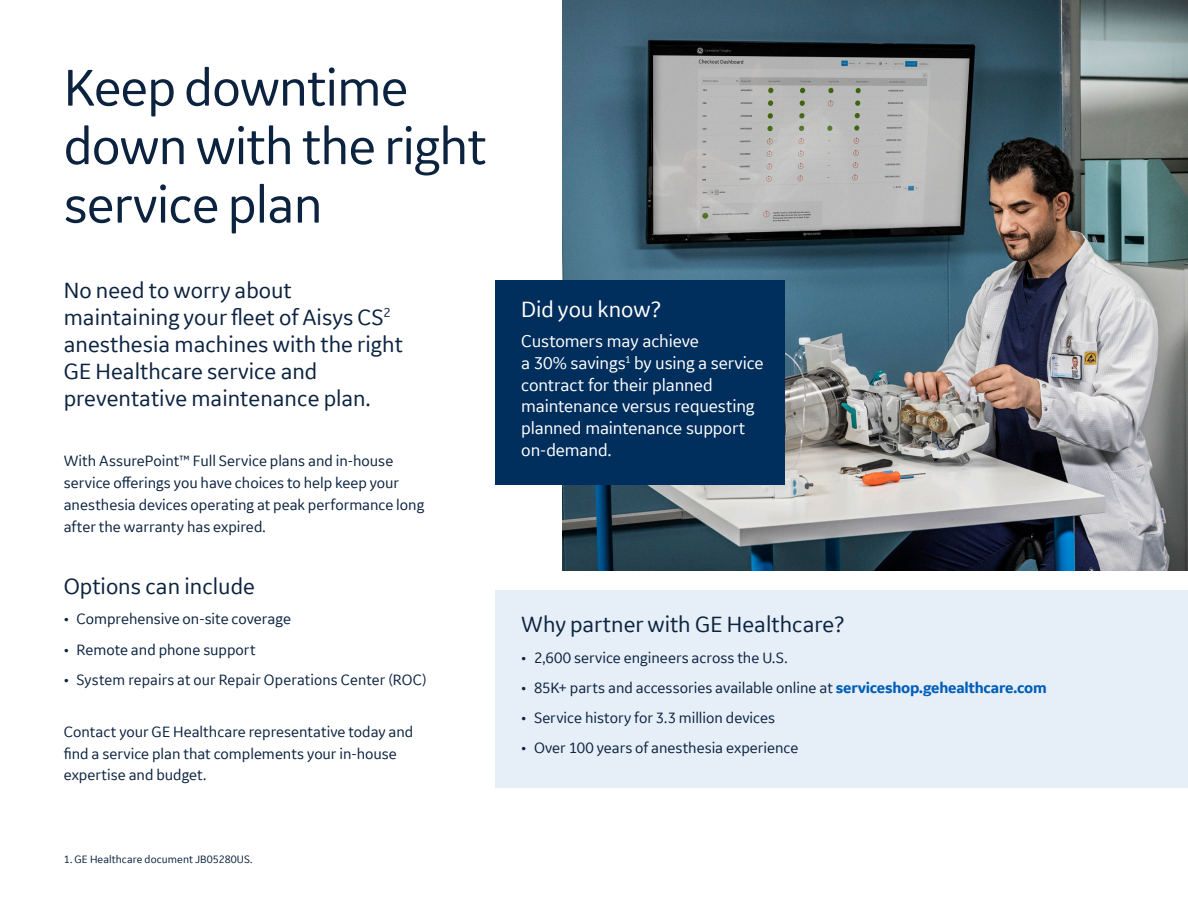
<style>
.page{position:relative;width:1188px;height:918px;background:#fff}
.page>*{position:absolute;margin:0;border:0;box-sizing:border-box;transform-origin:0 0}
.Otsikko{font:54px/58.5px "GE Inspira Sans";letter-spacing:-.015em;color:#0c2340}
.otsikko-new{font:23.25px/27px "GE Inspira Sans";color:#0c2340}
.otsikko-new-2{font:23.25px "GE Inspira Sans";color:#fff}
.t1{font:18px/21.8px "GE Inspira Sans";letter-spacing:-.01em;color:#fff}
.LEIPÄTEKSTI{font:15.75px/21.8px "GE Inspira Sans";color:#0c2340}
.Paragraph_Style_2{font:11.25px "GE Inspira Sans";letter-spacing:.005em;color:#0c2340}
.s1{font-weight:700;color:#005eb8}
</style>
<div class="page">
<div style="left:495px;top:590px;width:693px;height:198px;background:#e6eff8"></div>
<img style="left:562px;top:0;width:626px;height:570px">
<div style="left:495px;top:280px;width:290px;height:205px;background:#002e5d"></div>
<p class="Otsikko" style="left:64px;top:57px;width:424px">Keep downtime down with the right service plan</p>
<p class="otsikko-new" style="left:64px;top:276px;width:341px">No need to worry about maintaining your fleet of Aisys CS<sup>2 </sup>anesthesia machines with the right<br>GE Healthcare service and preventative maintenance plan.</p>
<p class="LEIPÄTEKSTI" style="left:64px;top:450px;width:362px">With AssurePoint™ Full Service plans and in-house service offerings you have choices to help keep your anesthesia devices operating at peak performance long after the warranty has expired.</p>
<p class="otsikko-new" style="left:64px;top:572px;width:193px">Options can include</p>
<p class="LEIPÄTEKSTI" style="left:64px;top:608px;width:229px">• Comprehensive on-site coverage</p>
<p class="LEIPÄTEKSTI" style="left:64px;top:638px;width:193px">• Remote and phone support</p>
<p class="LEIPÄTEKSTI" style="left:64px;top:668px;width:365px">• System repairs at our Repair Operations Center (ROC)</p>
<p class="LEIPÄTEKSTI" style="left:64px;top:720px;width:351px">Contact your GE Healthcare representative today and find a service plan that complements your in-house expertise and budget.</p>
<p class="Paragraph_Style_2" style="left:64px;top:852px;width:190px">1. GE Healthcare document JB05280US.</p>
<p class="otsikko-new-2" style="left:521px;top:295px;width:141px">Did you know?</p>
<p class="t1" style="left:521px;top:330px;width:244px">Customers may achieve<br>a 30% savings<sup>1</sup> by using a service contract for their planned maintenance versus requesting planned maintenance support on-demand.</p>
<p class="otsikko-new" style="left:521px;top:611px;width:324px">Why partner with GE Healthcare?</p>
<p class="LEIPÄTEKSTI" style="left:521px;top:646px;width:268px">• 2,600 service engineers across the U.S.</p>
<p class="LEIPÄTEKSTI" style="left:521px;top:676px;width:527px">• 85K+ parts and accessories available online at <span class="s1">serviceshop.gehealthcare.com</span></p>
<p class="LEIPÄTEKSTI" style="left:521px;top:707px;width:255px">• Service history for 3.3 million devices</p>
<p class="LEIPÄTEKSTI" style="left:521px;top:737px;width:279px">• Over 100 years of anesthesia experience</p>
</div>
